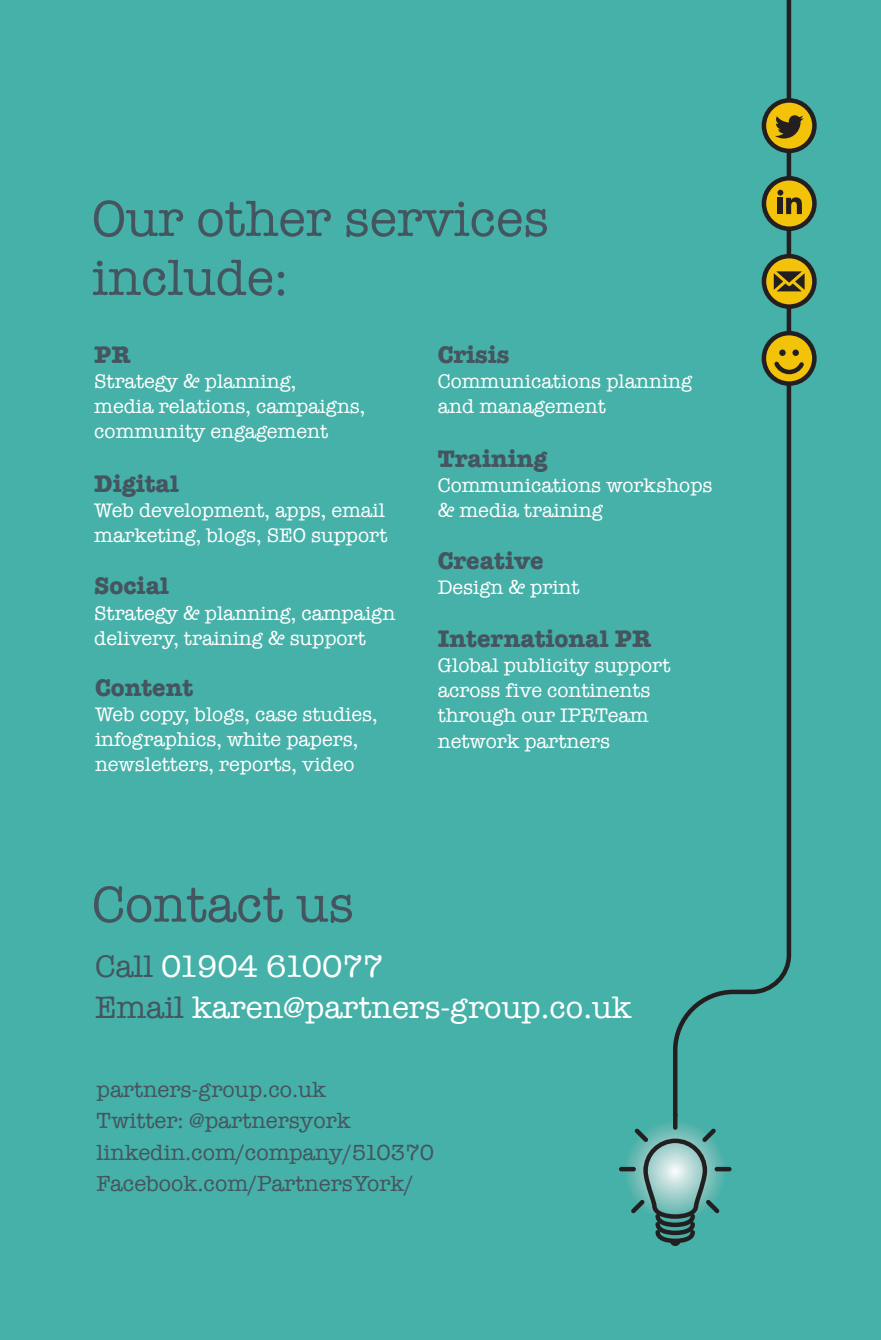
<style>
.page{position:relative;width:881px;height:1340px;background:#fff}
.page>*{position:absolute;margin:0;border:0;box-sizing:border-box;transform-origin:0 0}
.t1{font:51.75px/58.9px "American Typewriter";color:#45555f}
.t2{font:31.95px/40.7px "American Typewriter";color:#fff}
.t3{font:700 24.75px "American Typewriter";color:#45555f}
.t4{font:22.5px/31.5px "American Typewriter";color:#45555f}
.t5{font:20.25px/25.2px "American Typewriter";color:#fff}
.s1{color:#45555f}
</style>
<div class="page">
<div style="left:0;top:0;width:880px;height:1339px;background:#46b1a9"></div>
<img style="left:624px;top:1119px;width:101px;height:102px;border-radius:51px">
<div style="left:618px;top:1166px;width:17px;height:5px;background:#231f20;border-radius:2px"></div>
<div style="left:672px;top:1112px;width:5px;height:17px;background:#231f20;border-radius:2px"></div>
<svg style="left:630px;top:1128px;width:89px;height:117px"></svg>
<svg style="left:670px;top:0;width:122px;height:1120px"></svg>
<div style="left:714px;top:1166px;width:17px;height:5px;background:#231f20;border-radius:2px"></div>
<svg style="left:763px;top:256px;width:51px;height:50px"></svg>
<div style="left:761px;top:254px;width:55px;height:55px;border:4px solid #231f20;border-radius:50%"></div>
<svg style="left:763px;top:100px;width:51px;height:51px"></svg>
<div style="left:761px;top:98px;width:55px;height:55px;border:4px solid #231f20;border-radius:50%"></div>
<svg style="left:763px;top:178px;width:51px;height:51px"></svg>
<div style="left:761px;top:176px;width:55px;height:55px;border:4px solid #231f20;border-radius:50%"></div>
<svg style="left:774px;top:115px;width:29px;height:23px"></svg>
<svg style="left:777px;top:190px;width:24px;height:24px"></svg>
<svg style="left:773px;top:271px;width:31px;height:20px"></svg>
<svg style="left:763px;top:333px;width:51px;height:50px"></svg>
<div style="left:761px;top:331px;width:55px;height:55px;border:4px solid #231f20;border-radius:50%"></div>
<div style="left:779px;top:349px;width:6px;height:7px;background:#231f20;border-radius:50%"></div>
<div style="left:792px;top:349px;width:6px;height:7px;background:#231f20;border-radius:50%"></div>
<svg style="left:770px;top:358px;width:37px;height:18px"></svg>
<h1 class="t1" style="left:92px;top:187px;width:458px">Our other services include:</h1>
<p class="t3" style="left:94px;top:333px;width:38px">PR</p>
<p class="t5" style="left:94px;top:368px;width:272px">Strategy &amp; planning,<br>media relations, campaigns, community engagement</p>
<p class="t3" style="left:94px;top:462px;width:86px">Digital</p>
<p class="t5" style="left:94px;top:497px;width:295px">Web development, apps, email marketing, blogs, SEO support</p>
<p class="t3" style="left:94px;top:564px;width:76px">Social</p>
<p class="t5" style="left:94px;top:599px;width:302px">Strategy &amp; planning, campaign delivery, training &amp; support</p>
<p class="t3" style="left:95px;top:666px;width:100px">Content</p>
<p class="t5" style="left:95px;top:701px;width:284px">Web copy, blogs, case studies, infographics, white papers, newsletters, reports, video</p>
<p class="t3" style="left:437px;top:333px;width:73px">Crisis</p>
<p class="t5" style="left:437px;top:368px;width:256px">Communications planning and management</p>
<p class="t3" style="left:437px;top:437px;width:111px">Training</p>
<p class="t5" style="left:437px;top:472px;width:276px">Communications workshops &amp; media training</p>
<p class="t3" style="left:437px;top:539px;width:107px">Creative</p>
<p class="t5" style="left:437px;top:574px;width:143px">Design &amp; print</p>
<p class="t3" style="left:437px;top:617px;width:215px">International PR</p>
<p class="t5" style="left:437px;top:651px;width:234px">Global publicity support across five continents through our IPRTeam network partners</p>
<h1 class="t1" style="left:92px;top:873px;width:263px">Contact us</h1>
<h2 class="t2" style="left:95px;top:944px;width:538px"><span class="s1">Call</span> 01904 610077<br><span class="s1">Email</span> karen@partners-group.co.uk</h2>
<p class="t4" style="left:96px;top:1072px;width:339px">partners-group.co.uk<br>Twitter: @partnersyork linkedin.com/company/510370<br>Facebook.com/PartnersYork/</p>
</div>
